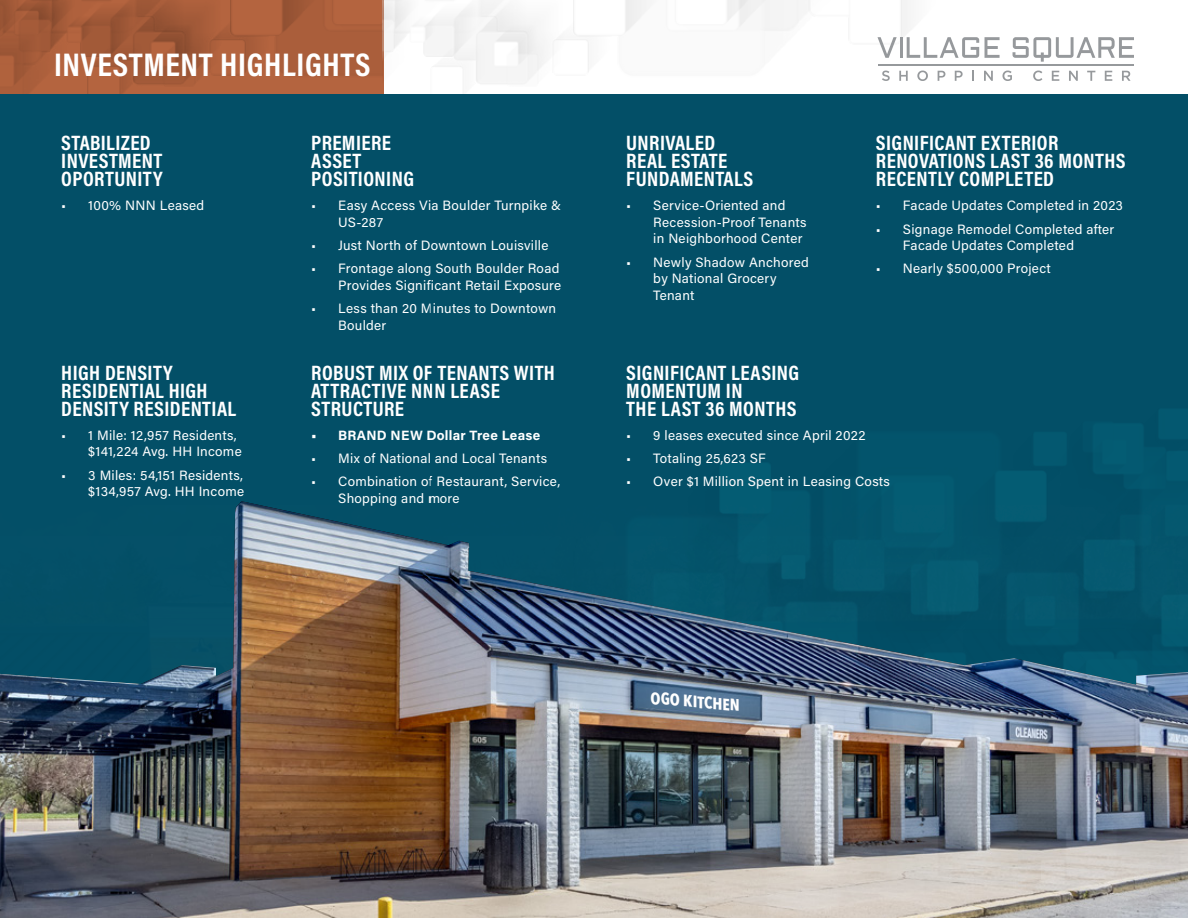
<style>
.page{position:relative;width:1188px;height:918px;background:#fff}
.page>*{position:absolute;margin:0;border:0;box-sizing:border-box;transform-origin:0 0}
.t1{font:700 33px "Acumin Pro Cond";letter-spacing:.02em;color:#fff}
.t2{font:700 21px/18px "Acumin Pro Cond";letter-spacing:.02em;color:#fff}
.t3{font:700 16.5px "Avenir Next Condensed";color:#fff}
.t4{font:13.5px/16.5px "Acumin Pro";letter-spacing:.02em;color:#fff}
.t5{font:700 13.5px "Acumin Pro";letter-spacing:.02em;color:#fff}
</style>
<div class="page">
<img style="left:0;top:0;width:1128px;height:94px">
<div style="left:0;top:94px;width:1188px;height:770px;background:#034f67"></div>
<img style="left:0;top:501px;width:432px;height:417px">
<img style="left:432px;top:425px;width:756px;height:493px">
<svg style="left:878px;top:37px;width:19px;height:21px"></svg>
<hr style="left:900px;top:37px;width:3px;height:21px;background:#96999c">
<svg style="left:907px;top:37px;width:72px;height:21px"></svg>
<svg style="left:985px;top:37px;width:15px;height:21px"></svg>
<svg style="left:1013px;top:37px;width:121px;height:25px"></svg>
<svg style="left:882px;top:71px;width:8px;height:10px"></svg>
<svg style="left:899px;top:71px;width:9px;height:10px"></svg>
<svg style="left:917px;top:71px;width:11px;height:10px"></svg>
<svg style="left:938px;top:71px;width:7px;height:10px"></svg>
<svg style="left:955px;top:71px;width:8px;height:10px"></svg>
<svg style="left:972px;top:71px;width:2px;height:10px"></svg>
<svg style="left:984px;top:71px;width:9px;height:10px"></svg>
<svg style="left:1002px;top:71px;width:10px;height:10px"></svg>
<svg style="left:1033px;top:71px;width:9px;height:10px"></svg>
<svg style="left:1052px;top:71px;width:7px;height:10px"></svg>
<svg style="left:1069px;top:71px;width:9px;height:10px"></svg>
<svg style="left:1087px;top:71px;width:8px;height:10px"></svg>
<svg style="left:1105px;top:71px;width:7px;height:10px"></svg>
<svg style="left:1122px;top:71px;width:9px;height:10px"></svg>
<hr style="left:878px;top:64px;width:256px;height:2px;background:#96999c">
<h1 class="t1" style="left:54px;top:43px;width:318px">INVESTMENT HIGHLIGHTS</h1>
<h2 class="t2" style="left:61px;top:134px;width:103px">STABILIZED<br>INVESTMENT<br>OPORTUNITY</h2>
<p class="t4" style="left:61px;top:197px;width:144px">• 100% NNN Leased</p>
<h2 class="t2" style="left:61px;top:363px;width:176px">HIGH DENSITY<br>RESIDENTIAL HIGH<br>DENSITY RESIDENTIAL</h2>
<p class="t4" style="left:88px;top:426px;width:155px;text-indent:-27px">• 1 Mile: 12,957 Residents, $141,224 Avg. HH Income</p>
<p class="t4" style="left:61px;top:466px;width:184px;text-align:right">• 3 Miles: 54,151 Residents, $134,957 Avg. HH Income</p>
<h2 class="t2" style="left:311px;top:134px;width:104px">PREMIERE<br>ASSET<br>POSITIONING</h2>
<p class="t4" style="left:338px;top:197px;width:224px;text-indent:-27px">• Easy Access Via Boulder Turnpike &amp;<br>US-287</p>
<p class="t4" style="left:311px;top:237px;width:239px">• Just North of Downtown Louisville</p>
<p class="t4" style="left:311px;top:260px;width:252px;text-align:right">• Frontage along South Boulder Road<br>Provides Significant Retail Exposure</p>
<p class="t4" style="left:338px;top:300px;width:219px;text-indent:-27px">• Less than 20 Minutes to Downtown<br>Boulder</p>
<h2 class="t2" style="left:311px;top:363px;width:245px">ROBUST MIX OF TENANTS WITH<br>ATTRACTIVE NNN LEASE<br>STRUCTURE</h2>
<p class="t5" style="left:311px;top:426px;width:230px">• BRAND NEW Dollar Tree Lease</p>
<p class="t4" style="left:311px;top:450px;width:237px">• Mix of National and Local Tenants</p>
<p class="t4" style="left:338px;top:473px;width:224px;text-indent:-27px">• Combination of Restaurant, Service,<br>Shopping and more</p>
<h2 class="t2" style="left:626px;top:134px;width:128px">UNRIVALED<br>REAL ESTATE<br>FUNDAMENTALS</h2>
<p class="t4" style="left:653px;top:197px;width:155px;text-indent:-27px">• Service-Oriented and<br>Recession-Proof Tenants in Neighborhood Center</p>
<p class="t4" style="left:653px;top:253px;width:157px;text-indent:-27px">• Newly Shadow Anchored by National Grocery<br>Tenant</p>
<h2 class="t2" style="left:876px;top:134px;width:251px">SIGNIFICANT EXTERIOR<br>RENOVATIONS LAST 36 MONTHS<br>RECENTLY COMPLETED</h2>
<p class="t4" style="left:876px;top:197px;width:249px">• Facade Updates Completed in 2023</p>
<p class="t4" style="left:903px;top:220px;width:213px;text-indent:-27px">• Signage Remodel Completed after<br>Facade Updates Completed</p>
<p class="t4" style="left:876px;top:260px;width:176px">• Nearly $500,000 Project</p>
<h2 class="t2" style="left:626px;top:363px;width:174px">SIGNIFICANT LEASING<br>MOMENTUM IN<br>THE LAST 36 MONTHS</h2>
<p class="t4" style="left:626px;top:426px;width:241px">• 9 leases executed since April 2022</p>
<p class="t4" style="left:626px;top:450px;width:141px">• Totaling 25,623 SF</p>
<p class="t4" style="left:626px;top:473px;width:265px">• Over $1 Million Spent in Leasing Costs</p>
<p class="t3" style="left:652px;top:688px;width:91px;rotate:5deg">OGO KITCHEN</p>
</div>
